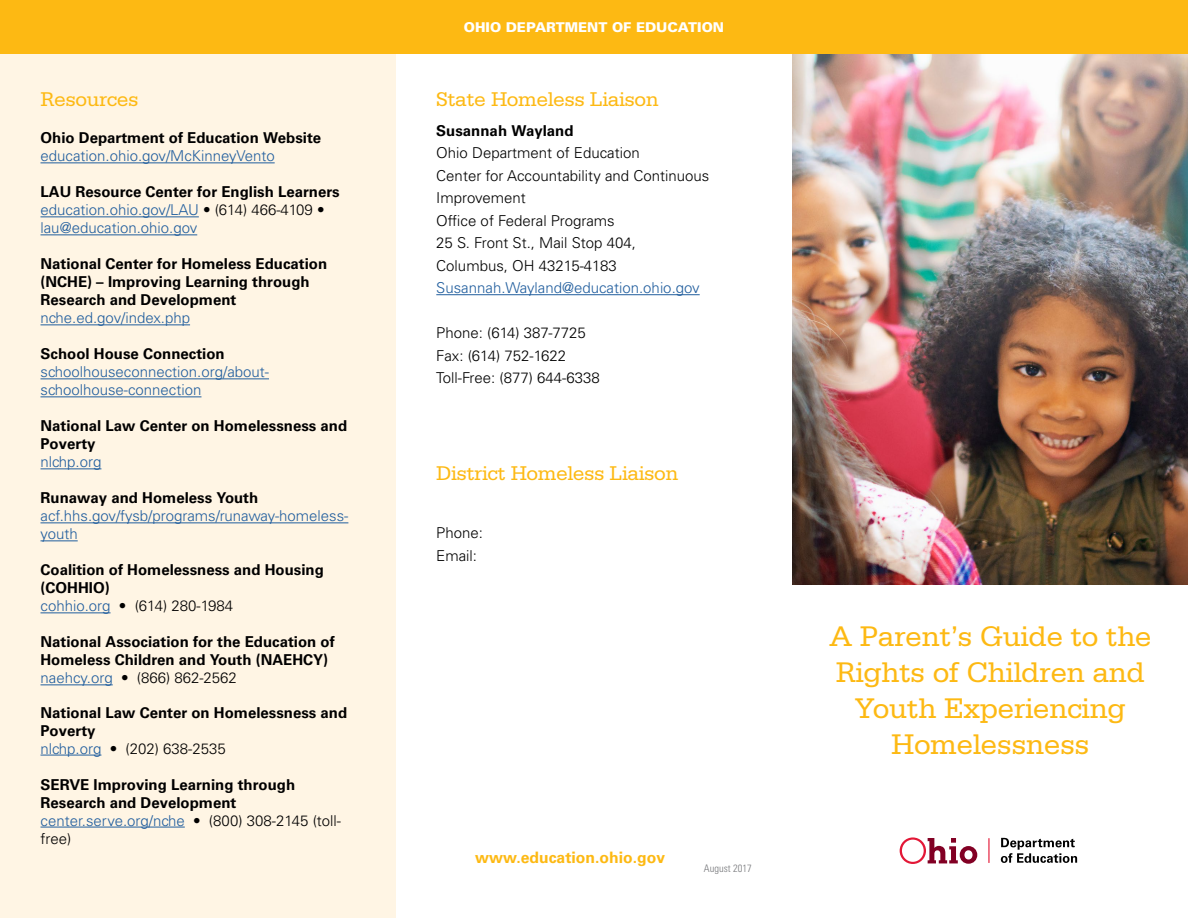
<style>
.page{position:relative;width:1188px;height:918px;background:#fff}
.page>*{position:absolute;margin:0;border:0;box-sizing:border-box;transform-origin:0 0}
.AHD{font:30px/36px "Serifa";letter-spacing:-.015em;color:#fdb913;text-align:center}
.AHD-2{font:21px "Serifa";letter-spacing:-.02em;color:#fdb913}
.t1{font:700 15.75px "Univers";color:#fdb913}
.BOD_BL{font:700 15px/18px "Univers";color:#000}
.BOD_BL-2{font:300 15px/18px "Univers LT Std";color:#215e9e}
.BOD_w_space{font:300 15px "Univers LT Std";color:#000}
.BOD_BL-3{font:300 15px/18px "Univers LT Std";color:#000}
.BOD_w_space-2{font:300 15px "Univers LT Std";color:#215e9e}
.BOD_w_space-3{font:700 15px "Univers";color:#000}
.SECTION{font:900 13.5px "Univers";color:#fff}
.BOD{font:300 condensed 10.5px "Univers LT Std";color:#77787b}
.s1{color:#000}
.s2{color:#215e9e}
</style>
<div class="page">
<div style="left:0;top:42px;width:396px;height:876px;background:#fff5e4"></div>
<img style="left:792px;top:54px;width:396px;height:530px">
<hr style="left:436px;top:294px;width:264px;height:1px;background:#215e9e">
<hr style="left:40px;top:162px;width:235px;height:1px;background:#215e9e">
<hr style="left:40px;top:216px;width:159px;height:1px;background:#215e9e">
<hr style="left:40px;top:234px;width:157px;height:1px;background:#215e9e">
<hr style="left:40px;top:324px;width:150px;height:1px;background:#215e9e">
<hr style="left:40px;top:378px;width:229px;height:1px;background:#215e9e">
<hr style="left:40px;top:396px;width:161px;height:1px;background:#215e9e">
<hr style="left:40px;top:468px;width:61px;height:1px;background:#215e9e">
<hr style="left:40px;top:522px;width:308px;height:1px;background:#215e9e">
<hr style="left:40px;top:540px;width:38px;height:1px;background:#215e9e">
<hr style="left:40px;top:612px;width:71px;height:1px;background:#215e9e">
<hr style="left:40px;top:684px;width:73px;height:1px;background:#215e9e">
<hr style="left:40px;top:755px;width:61px;height:1px;background:#215e9e">
<hr style="left:40px;top:827px;width:145px;height:1px;background:#215e9e">
<svg style="left:900px;top:837px;width:77px;height:27px"></svg>
<hr style="left:988px;top:838px;width:2px;height:25px;background:#e31837">
<svg style="left:1001px;top:838px;width:76px;height:25px"></svg>
<div style="left:0;top:0;width:1188px;height:54px;background:#fdb913"></div>
<p class="AHD-2" style="left:40px;top:88px;width:100px">Resources</p>
<p class="BOD_BL" style="left:40px;top:129px;width:282px">Ohio Department of Education Website</p>
<p class="BOD_BL-2" style="left:40px;top:147px;width:236px">education.ohio.gov/McKinneyVento</p>
<p class="BOD_BL" style="left:40px;top:183px;width:301px">LAU Resource Center for English Learners</p>
<p class="BOD_BL-2" style="left:40px;top:201px;width:286px">education.ohio.gov/LAU <span class="s1">• (614) 466-4109 • </span>lau@education.ohio.gov</p>
<p class="BOD_BL" style="left:40px;top:255px;width:288px">National Center for Homeless Education (NCHE) – Improving Learning through<br>Research and Development</p>
<p class="BOD_BL-2" style="left:40px;top:309px;width:151px">nche.ed.gov/index.php</p>
<p class="BOD_BL" style="left:40px;top:345px;width:186px">School House Connection</p>
<p class="BOD_BL-2" style="left:40px;top:363px;width:230px">schoolhouseconnection.org/about&shy;schoolhouse-connection</p>
<p class="BOD_BL" style="left:40px;top:417px;width:308px">National Law Center on Homelessness and<br>Poverty</p>
<p class="BOD_BL-2" style="left:40px;top:453px;width:62px">nlchp.org</p>
<p class="BOD_BL" style="left:40px;top:489px;width:219px">Runaway and Homeless Youth</p>
<p class="BOD_BL-2" style="left:40px;top:507px;width:309px">acf.hhs.gov/fysb/programs/runaway-homeless&shy;youth</p>
<p class="BOD_BL" style="left:40px;top:561px;width:285px">Coalition of Homelessness and Housing (COHHIO)</p>
<p class="BOD_BL-3" style="left:40px;top:597px;width:194px"><span class="s2">cohhio.org</span> • (614) 280-1984</p>
<p class="BOD_BL" style="left:40px;top:633px;width:296px">National Association for the Education of<br>Homeless Children and Youth (NAEHCY)</p>
<p class="BOD_BL-3" style="left:40px;top:669px;width:198px"><span class="s2">naehcy.org</span> • (866) 862-2562</p>
<p class="BOD_BL" style="left:40px;top:703px;width:308px">National Law Center on Homelessness and<br>Poverty</p>
<p class="BOD_BL-3" style="left:40px;top:739px;width:187px"><span class="s2">nlchp.org</span> • (202) 638-2535</p>
<p class="BOD_BL" style="left:40px;top:775px;width:256px">SERVE Improving Learning through<br>Research and Development</p>
<p class="BOD_BL-3" style="left:40px;top:811px;width:302px"><span class="s2">center.serve.org/nche</span> • (800) 308-2145 (toll&shy;free)</p>
<p class="SECTION" style="left:464px;top:19px;width:262px">OHIO DEPARTMENT OF EDUCATION</p>
<p class="AHD-2" style="left:436px;top:88px;width:224px">State Homeless Liaison</p>
<p class="BOD_w_space-3" style="left:436px;top:122px;width:139px">Susannah Wayland</p>
<p class="BOD_w_space" style="left:436px;top:144px;width:205px">Ohio Department of Education</p>
<p class="BOD_w_space" style="left:436px;top:166px;width:275px">Center for Accountability and Continuous</p>
<p class="BOD_w_space" style="left:436px;top:189px;width:91px">Improvement</p>
<p class="BOD_w_space" style="left:436px;top:211px;width:180px">Office of Federal Programs</p>
<p class="BOD_w_space" style="left:436px;top:234px;width:201px">25 S. Front St., Mail Stop 404,</p>
<p class="BOD_w_space" style="left:436px;top:256px;width:182px">Columbus, OH 43215-4183</p>
<p class="BOD_w_space-2" style="left:436px;top:279px;width:265px">Susannah.Wayland@education.ohio.gov</p>
<p class="BOD_w_space" style="left:436px;top:324px;width:151px">Phone: (614) 387-7725</p>
<p class="BOD_w_space" style="left:436px;top:346px;width:131px">Fax: (614) 752-1622</p>
<p class="BOD_w_space" style="left:436px;top:369px;width:165px">Toll-Free: (877) 644-6338</p>
<p class="AHD-2" style="left:436px;top:461px;width:244px">District Homeless Liaison</p>
<p class="BOD_w_space" style="left:436px;top:524px;width:48px">Phone:</p>
<p class="BOD_w_space" style="left:436px;top:546px;width:42px">Email:</p>
<p class="t1" style="left:475px;top:848px;width:191px">www.education.ohio.gov</p>
<p class="BOD" style="left:704px;top:862px;width:49px">August 2017</p>
<p class="AHD" style="left:829px;top:619px;width:324px">A Parent’s Guide to the<br>Rights of Children and<br>Youth Experiencing<br>Homelessness</p>
</div>
